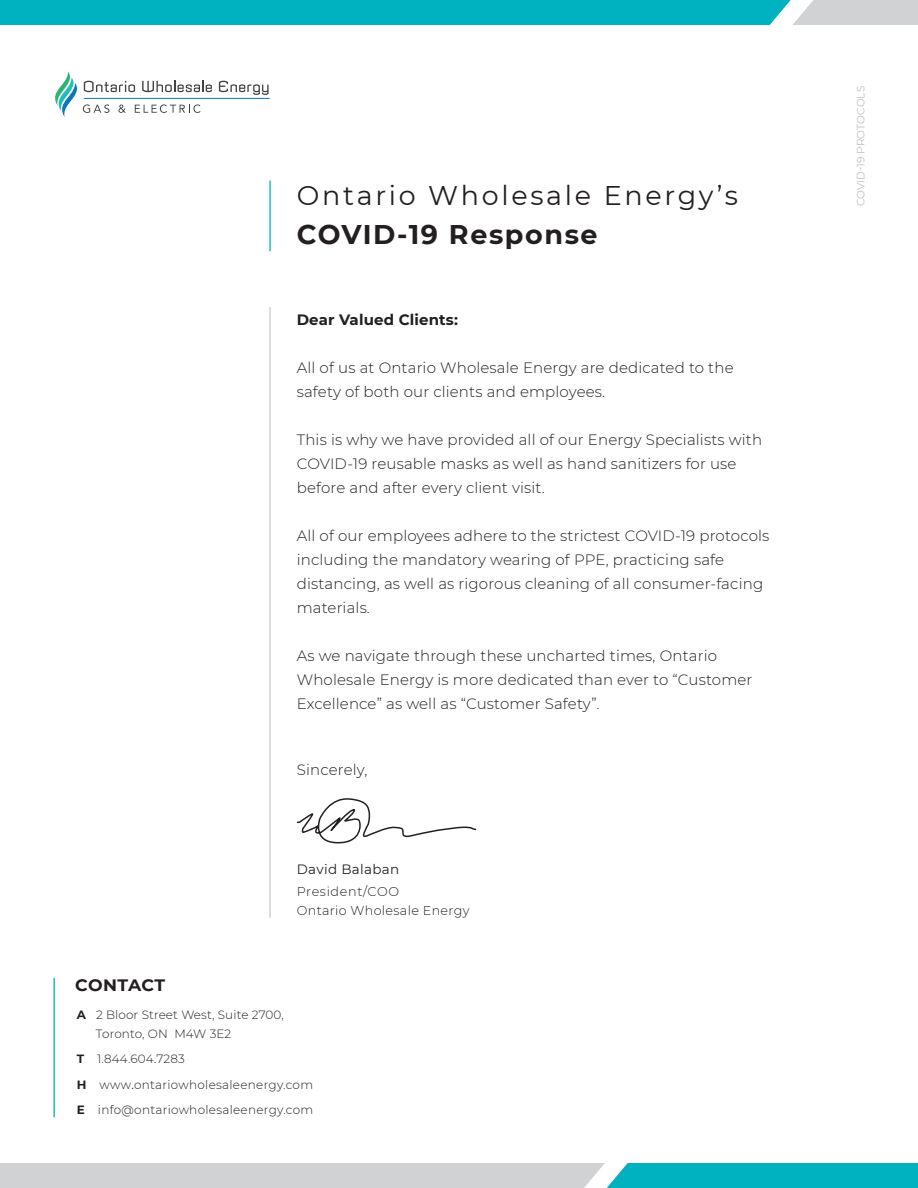
<style>
.page{position:relative;width:918px;height:1188px;background:#fff}
.page>*{position:absolute;margin:0;border:0;box-sizing:border-box;transform-origin:0 0}
.t1{font:27px "Montserrat";letter-spacing:.1em;color:#231f20}
.t2{font:700 27px "Montserrat";letter-spacing:.06em;color:#231f20}
.t3{font:700 16.5px "Montserrat";letter-spacing:.015em;color:#231f20;scale:1.05 1}
.t4{font:300 15px/24px "Montserrat";letter-spacing:.01em;color:#231f20}
.t5{font:700 15px "Montserrat";letter-spacing:.01em;color:#231f20}
.t6{font:13.5px "Montserrat";letter-spacing:.025em;color:#231f20}
.t7{font:300 12.75px "Montserrat";letter-spacing:.025em;color:#231f20}
.t8{font:300 12.75px "Montserrat";letter-spacing:.05em;color:#231f20}
.t9{font:300 12px "Montserrat";letter-spacing:.015em;color:#231f20}
.t10{font:300 10.5px "Montserrat";color:#a8a9ad}
.s1{font-weight:700}
.s2{font-weight:400}
</style>
<div class="page">
<svg style="left:219px;top:81px;width:50px;height:14px"></svg>
<svg style="left:55px;top:72px;width:157px;height:45px"></svg>
<hr style="left:84px;top:98px;width:186px;height:1px;background:#1074bc">
<div style="left:0;top:0;width:918px;height:25px;background:#d1d2d4"></div>
<div style="left:0;top:0;width:792px;height:25px;background:#00b2bf"></div>
<svg style="left:769px;top:0;width:44px;height:25px"></svg>
<div style="left:0;top:1163px;width:918px;height:25px;background:#00b2bf"></div>
<div style="left:0;top:1163px;width:606px;height:25px;background:#d1d2d4"></div>
<svg style="left:584px;top:1163px;width:44px;height:25px"></svg>
<hr style="left:269px;top:307px;width:2px;height:611px;background:#d1d2d4">
<hr style="left:53px;top:978px;width:2px;height:139px;background:#21bdbd">
<hr style="left:269px;top:181px;width:2px;height:70px;background:#21bdbd">
<svg style="left:296px;top:798px;width:181px;height:46px"></svg>
<p class="t1" style="left:297px;top:177px;width:443px">Ontario Wholesale Energy’s</p>
<p class="t2" style="left:297px;top:215px;width:302px">COVID-19 Response</p>
<p class="t5" style="left:297px;top:308px;width:163px">Dear Valued Clients:</p>
<p class="t4" style="left:297px;top:355px;width:438px">All of us at Ontario Wholesale Energy are dedicated to the safety of both our clients and employees.</p>
<p class="t4" style="left:297px;top:427px;width:467px">This is why we have provided all of our Energy Specialists with<br>COVID-19 reusable masks as well as hand sanitizers for use before and after every client visit.</p>
<p class="t4" style="left:297px;top:523px;width:474px">All of our employees adhere to the strictest COVID-19 protocols including the mandatory wearing of PPE, practicing safe distancing, as well as rigorous cleaning of all consumer-facing materials.</p>
<p class="t4" style="left:297px;top:643px;width:457px">As we navigate through these uncharted times, Ontario<br>Wholesale Energy is more dedicated than ever to “Customer<br>Excellence” as well as “Customer Safety”.</p>
<p class="t4" style="left:297px;top:757px;width:72px">Sincerely,</p>
<p class="t6" style="left:297px;top:859px;width:104px">David Balaban</p>
<p class="t8" style="left:297px;top:883px;width:104px">President/COO</p>
<p class="t7" style="left:297px;top:902px;width:174px">Ontario Wholesale Energy</p>
<p class="t3" style="left:75px;top:973px;width:87px">CONTACT</p>
<p class="t9" style="left:77px;top:1006px;width:209px"><span class="s1">A</span> 2 Bloor Street West, Suite 2700,</p>
<p class="t9" style="left:96px;top:1026px;width:137px">Toronto, ON M4W 3E2</p>
<p class="t9" style="left:77px;top:1050px;width:110px"><span class="s1">T</span> 1.844.604.7283</p>
<p class="t9" style="left:77px;top:1077px;width:238px"><span class="s1">H</span> www<span class="s2">.</span>ontariowholesaleenergy.com</p>
<p class="t9" style="left:77px;top:1101px;width:238px"><span class="s1">E</span> info@ontariowholesaleenergy.com</p>
<p class="t10" style="left:854px;top:206px;width:122px;rotate:-90deg">COVID-19 PROTOCOLS</p>
</div>
